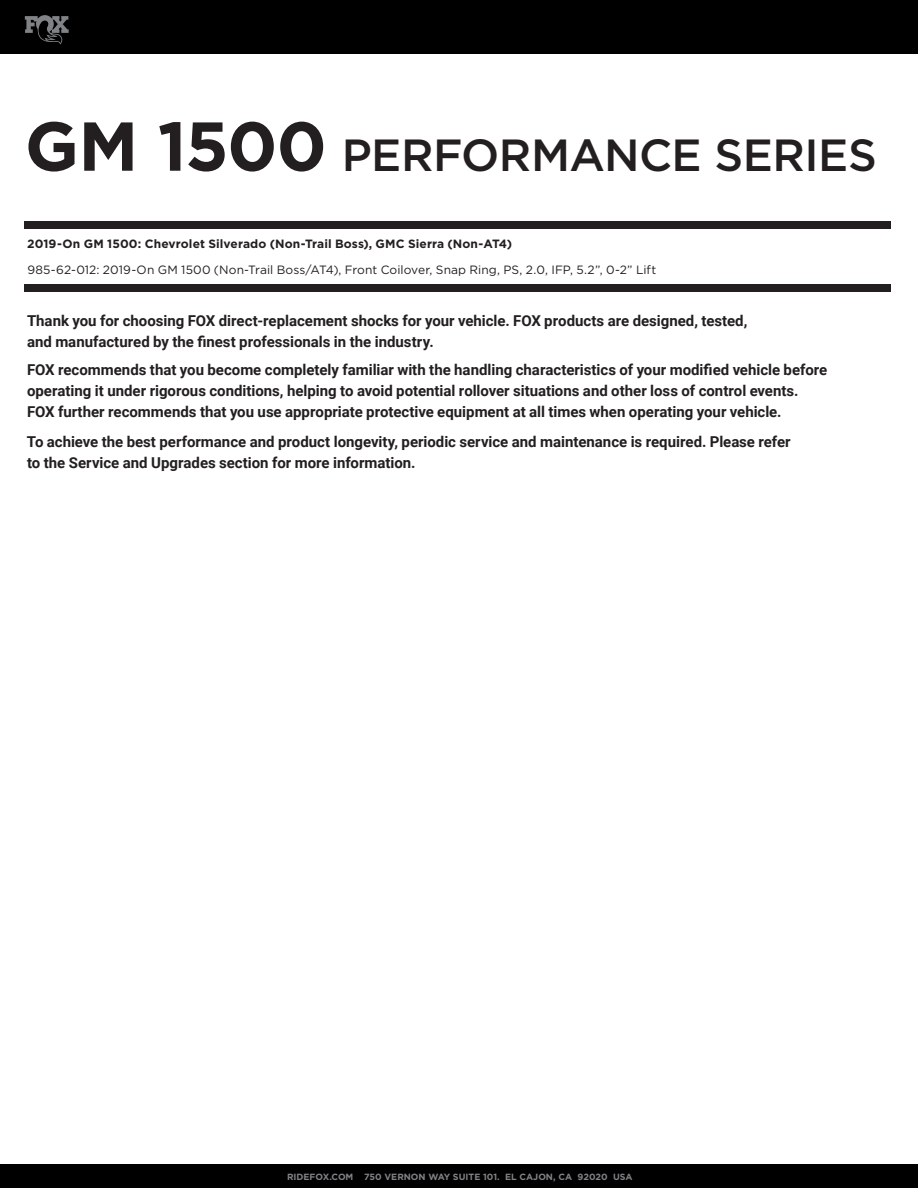
<style>
.page{position:relative;width:918px;height:1188px;background:#fff}
.page>*{position:absolute;margin:0;border:0;box-sizing:border-box;transform-origin:0 0}
.header_cover{font:500 45px "Gotham";letter-spacing:-.01em;color:#231f20}
.BODY{font:700 15px/21px "Roboto";color:#231f20}
.body_cover{font:12px/25.5px "Gotham";letter-spacing:.005em;color:#231f20}
.t1{font:700 9px "Gotham";color:#808285}
.s1{font-weight:700;font-size:69px}
.s2{font-weight:700}
</style>
<div class="page">
<div style="left:0;top:1164px;width:918px;height:24px;background:#000"></div>
<div style="left:0;top:0;width:918px;height:54px;background:#000"></div>
<div style="left:25px;top:284px;width:866px;height:7px;background:#231f20"></div>
<div style="left:25px;top:221px;width:866px;height:8px;background:#231f20"></div>
<svg style="left:25px;top:15px;width:44px;height:29px"></svg>
<p class="header_cover" style="left:25px;top:129px;width:854px"><span class="s1">GM 1500</span> PERFORMANCE SERIES</p>
<p class="body_cover" style="left:27px;top:231px;width:631px"><span class="s2">2019-On GM 1500: Chevrolet Silverado (Non-Trail Boss), GMC Sierra (Non-AT4)<br></span>985-62-012: 2019-On GM 1500 (Non-Trail Boss/AT4), Front Coilover, Snap Ring, PS, 2.0, IFP, 5.2”, 0-2” Lift</p>
<p class="BODY" style="left:27px;top:310px;width:722px">Thank you for choosing FOX direct-replacement shocks for your vehicle. FOX products are designed, tested, and manufactured by the finest professionals in the industry.</p>
<p class="BODY" style="left:27px;top:359px;width:802px">FOX recommends that you become completely familiar with the handling characteristics of your modified vehicle before operating it under rigorous conditions, helping to avoid potential rollover situations and other loss of control events.<br>FOX further recommends that you use appropriate protective equipment at all times when operating your vehicle.</p>
<p class="BODY" style="left:27px;top:431px;width:765px">To achieve the best performance and product longevity, periodic service and maintenance is required. Please refer to the Service and Upgrades section for more information.</p>
<p class="t1" style="left:287px;top:1172px;width:347px">RIDEFOX.COM 750 VERNON WAY SUITE 101. EL CAJON, CA 92020 USA</p>
</div>
